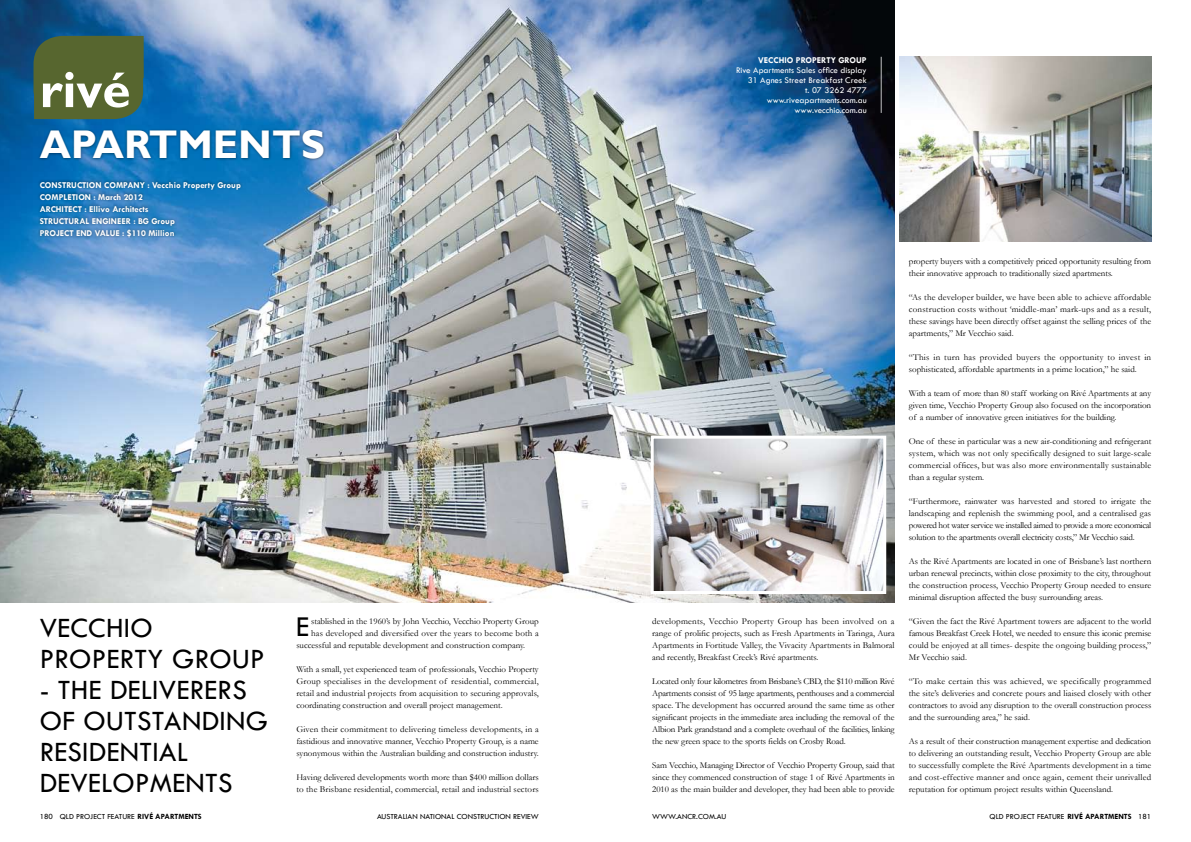
<style>
.page{position:relative;width:1191px;height:842px;background:#fff}
.page>*{position:absolute;margin:0;border:0;box-sizing:border-box;transform-origin:0 0}
.t1{font:700 51px "Gill Sans";color:#fff}
.t2{font:700 40px "Gill Sans";color:#fff}
.t3{font:29.8px "Tw Cen";color:#000}
.t4{font:29px/31px "Tw Cen";letter-spacing:.01em;color:#000}
.t5{font:9px/12px "Garamond";color:#000;text-align:justify}
.t6{font:700 9px/12px "Tw Cen";color:#fff}
.t7{font:9px/10px "Tw Cen";color:#fff;text-align:right}
.t8{font:9px "Garamond";letter-spacing:.02em;color:#000}
.t9{font:8px "Tw Cen";color:#000}
.s1{font-weight:700}
</style>
<div class="page">
<img style="left:0;top:0;width:894px;height:603px">
<div style="left:34px;top:36px;width:110px;height:83px;background:#57662f"></div>
<div style="left:37px;top:179px;width:223px;height:67px;background:#000;opacity:.5"></div>
<hr style="left:881px;top:57px;width:1px;height:56px;background:#c1c2c4">
<img style="left:900px;top:57px;width:251px;height:185px">
<img style="left:654px;top:440px;width:228px;height:150px">
<div style="left:650px;top:436px;width:236px;height:158px;border:3px solid #fff"></div>
<div style="left:37px;top:128px;width:348px;height:60px;background:#000;opacity:.5"></div>
<h1 class="t1" style="left:40px;top:59px;width:92px">rivé</h1>
<h2 class="t2" style="left:40px;top:121px;width:287px">APARTMENTS</h2>
<p class="t6" style="left:40px;top:179px;width:203px;text-indent:100px">Y : VECCHIO PROPERTY GROUP<br>COMPLETION : MARCH 2012<br>ARCHITECT</p>
<p class="t6" style="left:40px;top:179px;width:18px">CONSTR</p>
<p class="t6" style="left:71px;top:179px;width:52px">UCTION COMPAN</p>
<p class="t6" style="left:40px;top:203px;width:110px;text-indent:45px">: ELLIVO ARCHITECTS<br>STRUCTURAL ENGINEER</p>
<p class="t6" style="left:133px;top:215px;width:43px">: BG GROUP</p>
<p class="t6" style="left:40px;top:227px;width:26px">PROJECT</p>
<p class="t6" style="left:76px;top:227px;width:100px">END VALUE : $110 MILLION</p>
<h3 class="t4" style="left:40px;top:612px;width:18px">vecc</h3>
<h3 class="t4" style="left:106px;top:612px;width:32px">hio</h3>
<h3 class="t4" style="left:40px;top:643px;width:16px">propert</h3>
<h3 class="t4" style="left:147px;top:643px;width:65px">y group</h3>
<h3 class="t4" style="left:40px;top:674px;width:85px">- the deliverers of outstandin</h3>
<h3 class="t4" style="left:246px;top:705px;width:24px">g</h3>
<h3 class="t4" style="left:40px;top:736px;width:17px">residential developments</h3>
<h3 class="t3" style="left:296px;top:609px;width:15px">E</h3>
<p class="t5" style="left:311px;top:615px;width:229px">stablished in the 1960’s by John Vecchio, Vecchio Property Group</p>
<p class="t8" style="left:311px;top:627px;width:229px">has developed and diversified over the years to become both a</p>
<p class="t5" style="left:296px;top:639px;width:230px">successful and reputable development and construction company.</p>
<p class="t5" style="left:296px;top:663px;width:244px">With a small, yet experienced team of professionals, Vecchio Property Group specialises in the development of residential, commercial, retail and industrial projects from acquisition to securing approvals, coordinating construction and overall project management.</p>
<p class="t5" style="left:296px;top:723px;width:244px">Given their commitment to delivering timeless developments, in a fastidious and innovative manner, Vecchio Property Group, is a name synonymous within the Australian building and construction industry.</p>
<p class="t5" style="left:296px;top:771px;width:244px">Having delivered developments worth more than $400 million dollars to the Brisbane residential, commercial, retail and industrial sectors</p>
<p class="t6" style="left:758px;top:54px;width:60px">VECCHIO PROPERT</p>
<p class="t6" style="left:830px;top:54px;width:36px">Y GROUP</p>
<p class="t7" style="left:736px;top:65px;width:132px">Rive Apartments Sales office display<br>31 Agnes Street Breakfast Creek<br>t. 07 3262 4777 www.riveapartments.com.au www.vecchio.com.au</p>
<p class="t5" style="left:652px;top:615px;width:244px">developments, Vecchio Property Group has been involved on a range of prolific projects, such as Fresh Apartments in Taringa, Aura Apartments in Fortitude Valley, the Vivacity Apartments in Balmoral and recently, Breakfast Creek’s Rivé apartments.</p>
<p class="t5" style="left:652px;top:675px;width:244px">Located only four kilometres from Brisbane’s CBD, the $110 million Rivé Apartments consist of 95 large apartments, penthouses and a commercial space. The development has occurred around the same time as other significant projects in the immediate area including the removal of the Albion Park grandstand and a complete overhaul of the facilities, linking the new green space to the sports fields on Crosby Road.</p>
<p class="t5" style="left:652px;top:759px;width:244px">Sam Vecchio, Managing Director of Vecchio Property Group, said that since they commenced construction of stage 1 of Rivé Apartments in 2010 as the main builder and developer, they had been able to provide</p>
<p class="t5" style="left:909px;top:255px;width:244px">property buyers with a competitively priced opportunity resulting from their innovative approach to traditionally sized apartments.</p>
<p class="t5" style="left:909px;top:291px;width:244px">“As the developer builder, we have been able to achieve affordable construction costs without ‘middle-man’ mark-ups and as a result, these savings have been directly offset against the selling prices of the apartments,” Mr Vecchio said.</p>
<p class="t5" style="left:909px;top:351px;width:244px">“This in turn has provided buyers the opportunity to invest in sophisticated, affordable apartments in a prime location,” he said.</p>
<p class="t5" style="left:909px;top:387px;width:244px">With a team of more than 80 staff working on Rivé Apartments at any given time, Vecchio Property Group also focused on the incorporation of a number of innovative green initiatives for the building.</p>
<p class="t5" style="left:909px;top:435px;width:244px">One of these in particular was a new air-conditioning and refrigerant system, which was not only specifically designed to suit large-scale commercial offices, but was also more environmentally sustainable than a regular system.</p>
<p class="t5" style="left:909px;top:495px;width:244px">“Furthermore, rainwater was harvested and stored to irrigate the landscaping and replenish the swimming pool, and a centralised gas powered hot water service we installed aimed to provide a more economical solution to the apartments overall electricity costs,” Mr Vecchio said.</p>
<p class="t5" style="left:909px;top:555px;width:244px">As the Rivé Apartments are located in one of Brisbane’s last northern urban renewal precincts, within close proximity to the city, throughout the construction process, Vecchio Property Group needed to ensure minimal disruption affected the busy surrounding areas.</p>
<p class="t5" style="left:909px;top:615px;width:244px">“Given the fact the Rivé Apartment towers are adjacent to the world famous Breakfast Creek Hotel, we needed to ensure this iconic premise could be enjoyed at all times- despite the ongoing building process,” Mr Vecchio said.</p>
<p class="t5" style="left:909px;top:675px;width:244px">“To make certain this was achieved, we specifically programmed the site’s deliveries and concrete pours and liaised closely with other contractors to avoid any disruption to the overall construction process and the surrounding area,” he said.</p>
<p class="t5" style="left:909px;top:735px;width:244px">As a result of their construction management expertise and dedication to delivering an outstanding result, Vecchio Property Group are able to successfully complete the Rivé Apartments development in a time and cost-effective manner and once again, cement their unrivalled reputation for optimum project results within Queensland.</p>
<p class="t9" style="left:40px;top:811px;width:163px">180 QLD PROJECT FEATURE <span class="s1">RIVÉ APARTMENTS</span></p>
<p class="t9" style="left:377px;top:811px;width:163px">AUSTRALIAN NATIONAL CONSTRUCTION REVIEW</p>
<p class="t9" style="left:652px;top:811px;width:76px">WWW.ANCR.COM.AU</p>
<p class="t9" style="left:989px;top:811px;width:163px">QLD PROJECT FEATURE <span class="s1">RIVÉ APARTMENTS</span> 181</p>
</div>
